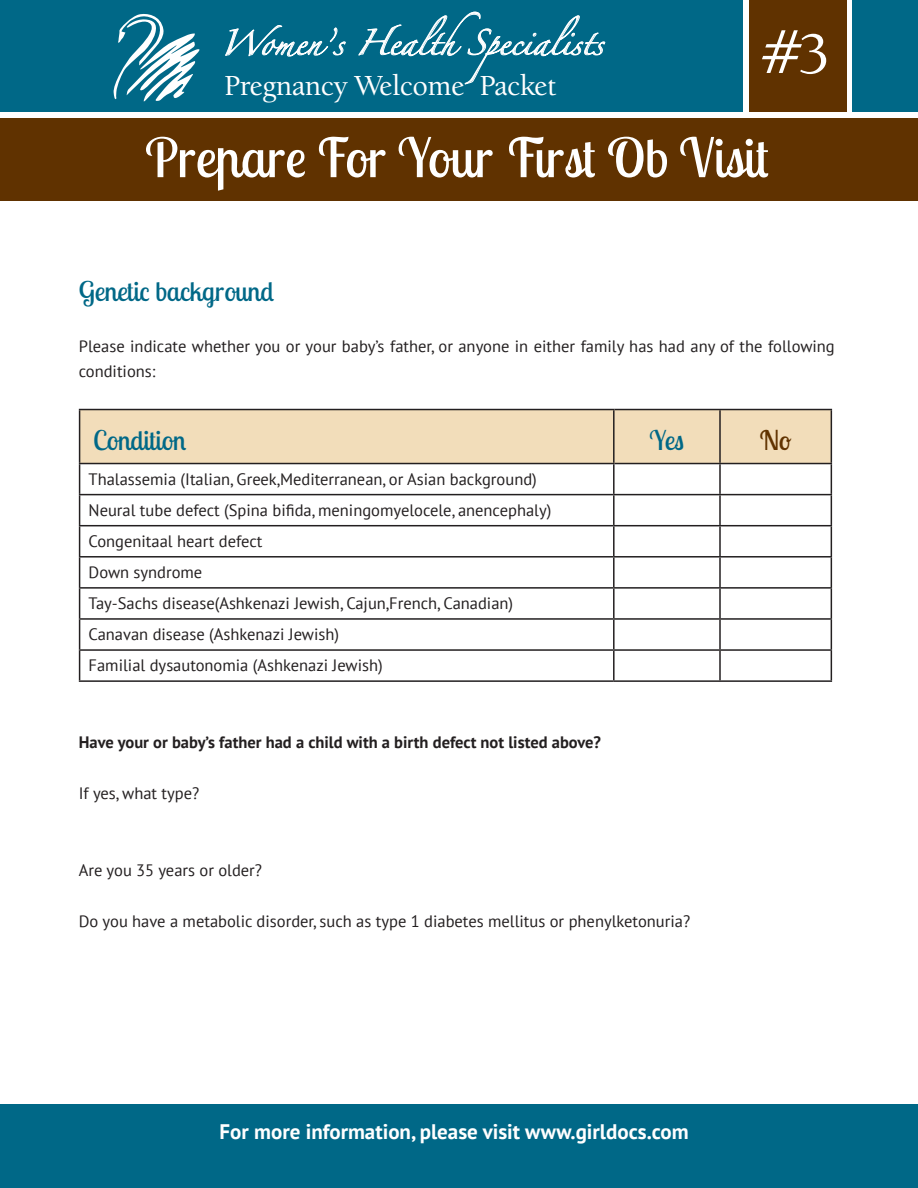
<style>
.page{position:relative;width:918px;height:1188px;background:#fff}
.page>*{position:absolute;margin:0;border:0;box-sizing:border-box;transform-origin:0 0}
.t1{font:500 60px "Berkeley Oldstyle IT Cby BT";color:#fff}
.t2{font:54px "Lobster Two";color:#fff}
.t3{font:500 30px "Berkeley Oldstyle IT Cby BT";color:#fff}
.t4{font:27px "Lobster Two";color:#006887}
.t5{font:27px "Lobster Two";color:#603200}
.t6{font:23.1px "Zapfino";color:#fff}
.t7{font:700 21px "PT Sans";color:#fff}
.t8{font:16.5px/25.5px "PT Sans";color:#231f20}
.t9{font:700 16.5px "PT Sans";color:#231f20}
</style>
<div class="page">
<div style="left:0;top:118px;width:918px;height:83px;background:#603200"></div>
<div style="left:0;top:1104px;width:918px;height:84px;background:#006887"></div>
<div style="left:80px;top:410px;width:751px;height:53px;background:#f2ddba"></div>
<hr style="left:615px;top:409px;width:105px;height:1px;background:#231f20">
<hr style="left:720px;top:409px;width:112px;height:1px;background:#231f20">
<hr style="left:719px;top:410px;width:2px;height:53px;background:#231f20">
<hr style="left:831px;top:410px;width:1px;height:53px;background:#231f20">
<hr style="left:79px;top:464px;width:1px;height:30px;background:#231f20">
<hr style="left:615px;top:463px;width:105px;height:1px;background:#231f20">
<hr style="left:613px;top:464px;width:2px;height:30px;background:#231f20">
<hr style="left:720px;top:463px;width:112px;height:1px;background:#231f20">
<hr style="left:719px;top:464px;width:2px;height:30px;background:#231f20">
<hr style="left:831px;top:464px;width:1px;height:30px;background:#231f20">
<hr style="left:79px;top:494px;width:535px;height:1px;background:#231f20">
<hr style="left:79px;top:495px;width:1px;height:30px;background:#231f20">
<hr style="left:614px;top:494px;width:106px;height:1px;background:#231f20">
<hr style="left:613px;top:495px;width:2px;height:30px;background:#231f20">
<hr style="left:720px;top:494px;width:112px;height:1px;background:#231f20">
<hr style="left:719px;top:495px;width:2px;height:30px;background:#231f20">
<hr style="left:831px;top:495px;width:1px;height:30px;background:#231f20">
<hr style="left:79px;top:525px;width:535px;height:1px;background:#231f20">
<hr style="left:79px;top:526px;width:1px;height:30px;background:#231f20">
<hr style="left:614px;top:525px;width:106px;height:1px;background:#231f20">
<hr style="left:613px;top:526px;width:2px;height:30px;background:#231f20">
<hr style="left:720px;top:525px;width:112px;height:1px;background:#231f20">
<hr style="left:719px;top:526px;width:2px;height:30px;background:#231f20">
<hr style="left:831px;top:526px;width:1px;height:30px;background:#231f20">
<hr style="left:79px;top:556px;width:535px;height:2px;background:#231f20">
<hr style="left:614px;top:556px;width:106px;height:2px;background:#231f20">
<hr style="left:613px;top:558px;width:2px;height:29px;background:#231f20">
<hr style="left:720px;top:556px;width:112px;height:2px;background:#231f20">
<hr style="left:719px;top:558px;width:2px;height:29px;background:#231f20">
<hr style="left:79px;top:587px;width:535px;height:2px;background:#231f20">
<hr style="left:614px;top:587px;width:106px;height:2px;background:#231f20">
<hr style="left:613px;top:589px;width:2px;height:29px;background:#231f20">
<hr style="left:720px;top:587px;width:112px;height:2px;background:#231f20">
<hr style="left:719px;top:589px;width:2px;height:29px;background:#231f20">
<hr style="left:79px;top:618px;width:535px;height:2px;background:#231f20">
<hr style="left:614px;top:618px;width:106px;height:2px;background:#231f20">
<hr style="left:613px;top:620px;width:2px;height:29px;background:#231f20">
<hr style="left:720px;top:618px;width:112px;height:2px;background:#231f20">
<hr style="left:719px;top:620px;width:2px;height:29px;background:#231f20">
<hr style="left:79px;top:649px;width:535px;height:2px;background:#231f20">
<svg style="left:79px;top:558px;width:1px;height:122px"></svg>
<hr style="left:614px;top:649px;width:106px;height:2px;background:#231f20">
<hr style="left:613px;top:651px;width:2px;height:29px;background:#231f20">
<hr style="left:720px;top:649px;width:112px;height:2px;background:#231f20">
<hr style="left:719px;top:651px;width:2px;height:29px;background:#231f20">
<svg style="left:831px;top:558px;width:1px;height:122px"></svg>
<hr style="left:79px;top:680px;width:535px;height:2px;background:#231f20">
<hr style="left:614px;top:680px;width:106px;height:2px;background:#231f20">
<hr style="left:720px;top:680px;width:112px;height:2px;background:#231f20">
<hr style="left:79px;top:409px;width:536px;height:1px;background:#231f20">
<hr style="left:79px;top:410px;width:1px;height:53px;background:#231f20">
<hr style="left:613px;top:410px;width:2px;height:53px;background:#231f20">
<hr style="left:79px;top:463px;width:536px;height:1px;background:#231f20">
<div style="left:749px;top:0;width:98px;height:111px;background:#603200"></div>
<div style="left:0;top:0;width:742px;height:111px;background:#006887"></div>
<svg style="left:113px;top:13px;width:86px;height:89px"></svg>
<svg style="left:225px;top:25px;width:121px;height:32px"></svg>
<svg style="left:358px;top:11px;width:248px;height:74px"></svg>
<div style="left:853px;top:0;width:65px;height:111px;background:#006887"></div>
<p class="t6" style="left:220px;top:33px;width:385px">Women’s HealthSpecialists</p>
<p class="t3" style="left:224px;top:68px;width:334px">Pregnancy Welcome Packet</p>
<p class="t1" style="left:759px;top:18px;width:73px">#3</p>
<p class="t2" style="left:145px;top:123px;width:625px">Prepare For Your First Ob Visit</p>
<p class="t4" style="left:79px;top:274px;width:197px">Genetic background</p>
<p class="t8" style="left:79px;top:333px;width:757px">Please indicate whether you or your baby’s father, or anyone in either family has had any of the following conditions:</p>
<p class="t4" style="left:93px;top:423px;width:95px">Condition</p>
<p class="t4" style="left:650px;top:423px;width:36px">Yes</p>
<p class="t5" style="left:760px;top:423px;width:33px">No</p>
<p class="t8" style="left:89px;top:466px;width:450px">Thalassemia (Italian, Greek,Mediterranean, or Asian background)</p>
<p class="t8" style="left:89px;top:497px;width:464px">Neural tube defect (Spina bifida, meningomyelocele, anencephaly)</p>
<p class="t8" style="left:89px;top:528px;width:175px">Congenitaal heart defect</p>
<p class="t8" style="left:89px;top:559px;width:115px">Down syndrome</p>
<p class="t8" style="left:89px;top:590px;width:426px">Tay-Sachs disease(Ashkenazi Jewish, Cajun,French, Canadian)</p>
<p class="t8" style="left:89px;top:621px;width:252px">Canavan disease (Ashkenazi Jewish)</p>
<p class="t8" style="left:89px;top:652px;width:296px">Familial dysautonomia (Ashkenazi Jewish)</p>
<p class="t9" style="left:79px;top:732px;width:524px">Have your or baby’s father had a child with a birth defect not listed above?</p>
<p class="t8" style="left:79px;top:781px;width:122px">If yes, what type?</p>
<p class="t8" style="left:79px;top:857px;width:185px">Are you 35 years or older?</p>
<p class="t8" style="left:79px;top:908px;width:613px">Do you have a metabolic disorder, such as type 1 diabetes mellitus or phenylketonuria?</p>
<p class="t7" style="left:220px;top:1118px;width:471px">For more information, please visit www.girldocs.com</p>
</div>
